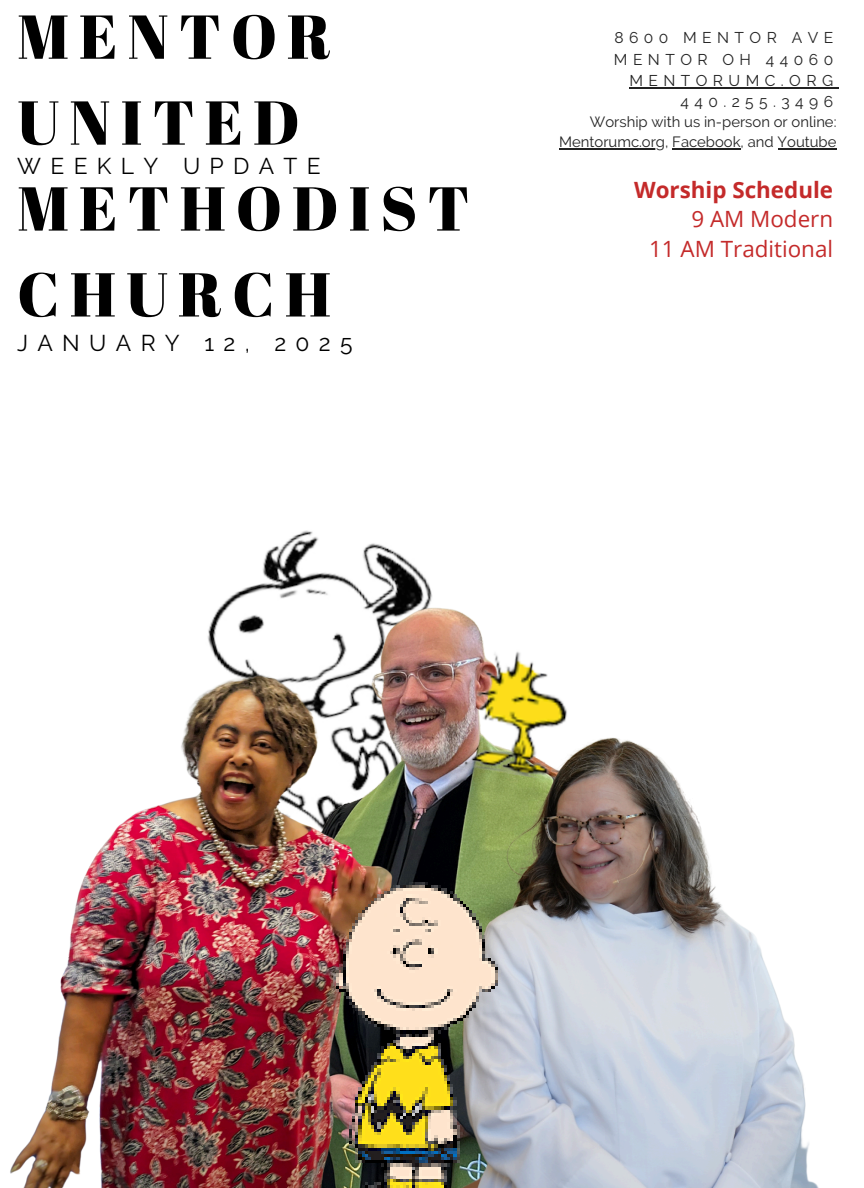
<style>
.page{position:relative;width:864px;height:1188px;background:#fff}
.page>*{position:absolute;margin:0;border:0;box-sizing:border-box;transform-origin:0 0}
.t1{font:61.8px/85.9px "Abril Fatface";letter-spacing:.16em;color:#000}
.t2{font:22.8px "Raleway";letter-spacing:.41em;color:#000}
.t3{font:22.35px/29.4px "Open Sans";color:#c42a2a;text-align:right}
.t4{font:15.6px/21.3px "Raleway";letter-spacing:.35em;color:#222;text-align:right}
.t5{font:14.85px "Raleway";color:#222}
.s1{font-weight:700}
</style>
<div class="page">
<img style="left:208px;top:530px;width:224px;height:111px">
<img style="left:307px;top:594px;width:173px;height:102px">
<img style="left:458px;top:631px;width:109px;height:96px">
<img style="left:10px;top:641px;width:417px;height:547px">
<img style="left:525px;top:727px;width:294px;height:461px">
<img style="left:302px;top:696px;width:223px;height:492px">
<hr style="left:559px;top:149px;width:106px;height:1px;background:#222">
<hr style="left:672px;top:149px;width:69px;height:1px;background:#222">
<hr style="left:778px;top:149px;width:58px;height:1px;background:#222">
<hr style="left:629px;top:87px;width:210px;height:1px;background:#222">
<h1 class="t1" style="left:17px;top:-8px;width:454px">MENTOR<br>UNITED<br>METHODIST<br>CHURCH</h1>
<h2 class="t2" style="left:17px;top:330px;width:337px">JANUARY 12, 2025</h2>
<h4 class="t2" style="left:17px;top:152px;width:305px">WEEKLY UPDATE</h4>
<p class="t4" style="left:614px;top:27px;width:221px">8600 MENTOR AVE<br>MENTOR OH 44060<br>MENTORUMC.ORG<br>440.255.3496</p>
<p class="t5" style="left:590px;top:113px;width:248px">Worship with us in-person or online:</p>
<h3 class="t5" style="left:559px;top:133px;width:279px">Mentorumc.org, Facebook, and Youtube</h3>
<h2 class="t3" style="left:634px;top:174px;width:201px"><span class="s1">Worship Schedule<br></span>9 AM Modern<br>11 AM Traditional</h2>
</div>
